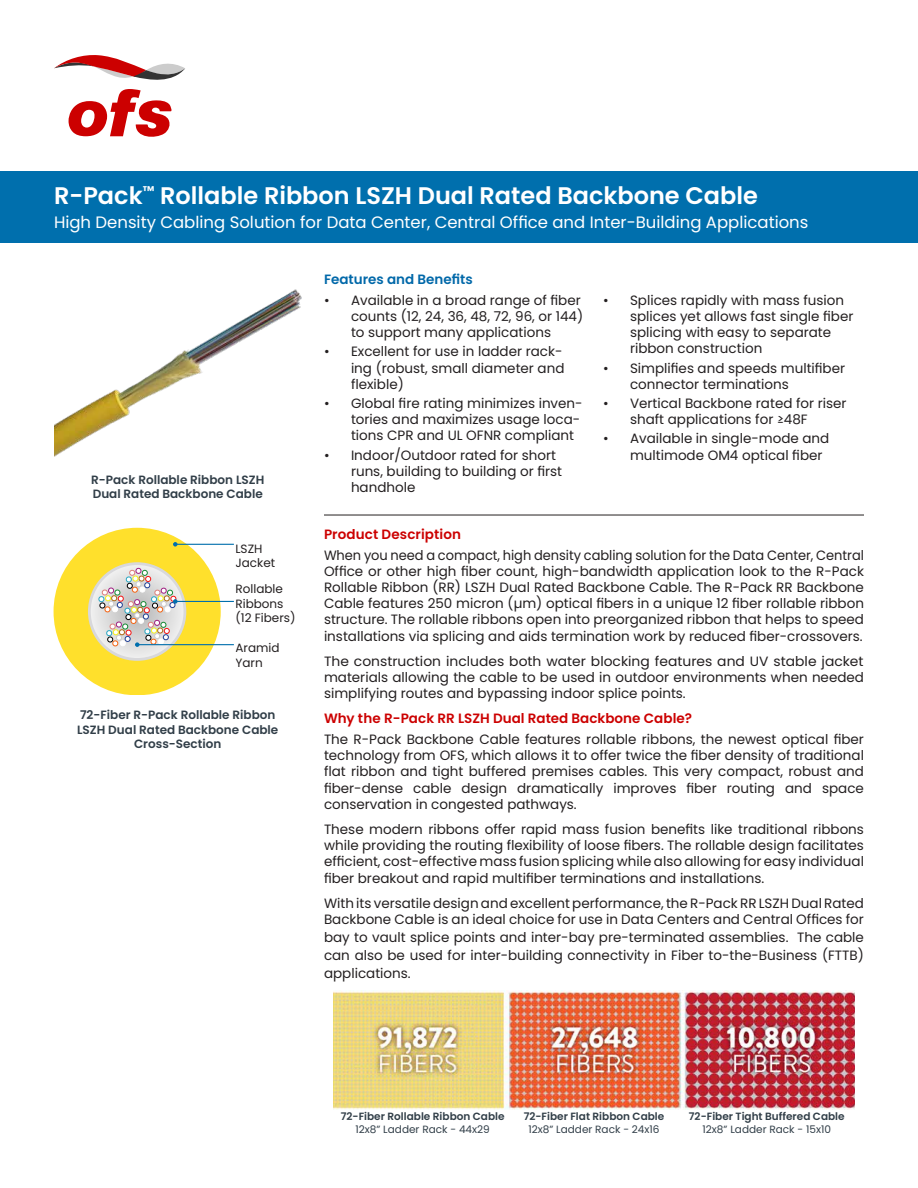
<style>
.page{position:relative;width:918px;height:1188px;background:#fff}
.page>*{position:absolute;margin:0;border:0;box-sizing:border-box;transform-origin:0 0}
.t1{font:600 24px "Poppins";color:#fff}
.t2{font:16.5px "Poppins";color:#fff}
.t3{font:13.5px/16.2px "Poppins";color:#231f20}
.t4{font:13.5px/16.2px "Poppins";color:#231f20;text-align:justify;scale:.96 1}
.t5{font:600 13.5px "Poppins";color:#c00}
.t6{font:600 13.5px "Poppins";color:#0068a9}
.t7{font:600 12px/14.4px "Poppins";color:#313e48}
.t8{font:12px/14.4px "Poppins";color:#231f20}
.t9{font:600 10.5px "Poppins";color:#313e48}
.t10{font:10.5px "Poppins";color:#313e48}
</style>
<div class="page">
<hr style="left:324px;top:515px;width:540px;height:1px;background:#231f20">
<div style="left:0;top:171px;width:918px;height:72px;background:#006fad"></div>
<div style="left:54px;top:528px;width:167px;height:167px;background:#ffe02c;border-radius:50%"></div>
<svg style="left:89px;top:564px;width:96px;height:95px"></svg>
<div style="left:88px;top:562px;width:98px;height:99px;border:3px solid #d8d8db;border-radius:50%"></div>
<hr style="left:175px;top:601px;width:59px;height:1px;background:#006fad">
<img style="left:54px;top:289px;width:248px;height:168px">
<hr style="left:175px;top:544px;width:59px;height:1px;background:#006fad">
<svg style="left:173px;top:542px;width:5px;height:5px"></svg>
<hr style="left:137px;top:644px;width:97px;height:1px;background:#006fad">
<img style="left:97px;top:567px;width:81px;height:80px">
<img style="left:333px;top:990px;width:522px;height:120px">
<svg style="left:69px;top:89px;width:103px;height:48px"></svg>
<svg style="left:54px;top:55px;width:131px;height:25px"></svg>
<h1 class="t1" style="left:54px;top:182px;width:705px">R-Pack<sup>™</sup> Rollable Ribbon LSZH Dual Rated Backbone Cable</h1>
<p class="t2" style="left:54px;top:213px;width:756px">High Density Cabling Solution for Data Center, Central Office and Inter-Building Applications</p>
<p class="t7" style="left:91px;top:472px;width:175px">R-Pack Rollable Ribbon LSZH<br>Dual Rated Backbone Cable</p>
<p class="t8" style="left:235px;top:541px;width:41px">LSZH<br>Jacket</p>
<p class="t8" style="left:235px;top:582px;width:62px">Rollable<br>Ribbons (12 Fibers)</p>
<p class="t8" style="left:235px;top:641px;width:46px">Aramid<br>Yarn</p>
<p class="t7" style="left:77px;top:708px;width:203px;text-align:center">72-Fiber R-Pack Rollable Ribbon<br>LSZH Dual Rated Backbone Cable<br>Cross-Section</p>
<p class="t6" style="left:324px;top:272px;width:150px">Features and Benefits</p>
<p class="t3" style="left:351px;top:292px;width:234px;text-indent:-27px">• Available in a broad range of fiber counts (12, 24, 36, 48, 72, 96, or 144) to support many applications</p>
<p class="t3" style="left:351px;top:344px;width:215px;text-indent:-27px">• Excellent for use in ladder rack&shy;ing (robust, small diameter and flexible)</p>
<p class="t3" style="left:351px;top:395px;width:233px;text-indent:-27px">• Global fire rating minimizes inven&shy;tories and maximizes usage loca&shy;tions CPR and UL OFNR compliant</p>
<p class="t3" style="left:351px;top:447px;width:213px;text-indent:-27px">• Indoor/Outdoor rated for short runs, building to building or first handhole</p>
<p class="t3" style="left:630px;top:292px;width:225px;text-indent:-27px">• Splices rapidly with mass fusion splices yet allows fast single fiber splicing with easy to separate ribbon construction</p>
<p class="t3" style="left:630px;top:360px;width:217px;text-indent:-27px">• Simplifies and speeds multifiber connector terminations</p>
<p class="t3" style="left:630px;top:395px;width:218px;text-indent:-27px">• Vertical Backbone rated for riser shaft applications for ≥48F</p>
<p class="t3" style="left:630px;top:431px;width:201px;text-indent:-27px">• Available in single-mode and multimode OM4 optical fiber</p>
<p class="t5" style="left:324px;top:526px;width:139px">Product Description</p>
<p class="t4" style="left:324px;top:547px;width:564px">When you need a compact, high density cabling solution for the Data Center, Central Office or other high fiber count, high-bandwidth application look to the R-Pack Rollable Ribbon (RR) LSZH Dual Rated Backbone Cable. The R-Pack RR Backbone Cable features 250 micron (µm) optical fibers in a unique 12 fiber rollable ribbon structure. The rollable ribbons open into preorganized ribbon that helps to speed installations via splicing and aids termination work by reduced fiber-crossovers.</p>
<p class="t3" style="left:324px;top:653px;width:542px;text-align:justify">The construction includes both water blocking features and UV stable jacket materials allowing the cable to be used in outdoor environments when needed simplifying routes and bypassing indoor splice points.</p>
<p class="t5" style="left:324px;top:711px;width:370px">Why the R-Pack RR LSZH Dual Rated Backbone Cable?</p>
<p class="t3" style="left:324px;top:731px;width:542px;text-align:justify">The R-Pack Backbone Cable features rollable ribbons, the newest optical fiber technology from OFS, which allows it to offer twice the fiber density of traditional flat ribbon and tight buffered premises cables. This very compact, robust and fiber-dense cable design dramatically improves fiber routing and space conservation in congested pathways.</p>
<p class="t3" style="left:324px;top:821px;width:542px;text-align:justify">These modern ribbons offer rapid mass fusion benefits like traditional ribbons while providing the routing flexibility of loose fibers. The rollable design facilitates efficient, cost-effective mass fusion splicing while also allowing for easy individual fiber breakout and rapid multifiber terminations and installations.</p>
<p class="t3" style="left:324px;top:895px;width:542px">With its versatile design and excellent performance, the R-Pack RR LSZH Dual Rated<br>Backbone Cable is an ideal choice for use in Data Centers and Central Offices for</p>
<p class="t3" style="left:324px;top:928px;width:542px;line-height:18px;text-align:justify">bay to vault splice points and inter-bay pre-terminated assemblies. The cable can also be used for inter-building connectivity in Fiber to-the-Business (FTTB) applications.</p>
<p class="t9" style="left:341px;top:1111px;width:165px">72-Fiber Rollable Ribbon Cable</p>
<p class="t10" style="left:355px;top:1123px;width:136px">12x8” Ladder Rack - 44x29</p>
<p class="t9" style="left:524px;top:1111px;width:142px">72-Fiber Flat Ribbon Cable</p>
<p class="t10" style="left:528px;top:1123px;width:133px">12x8” Ladder Rack - 24x16</p>
<p class="t9" style="left:689px;top:1111px;width:157px">72-Fiber Tight Buffered Cable</p>
<p class="t10" style="left:703px;top:1123px;width:130px">12x8” Ladder Rack - 15x10</p>
</div>
